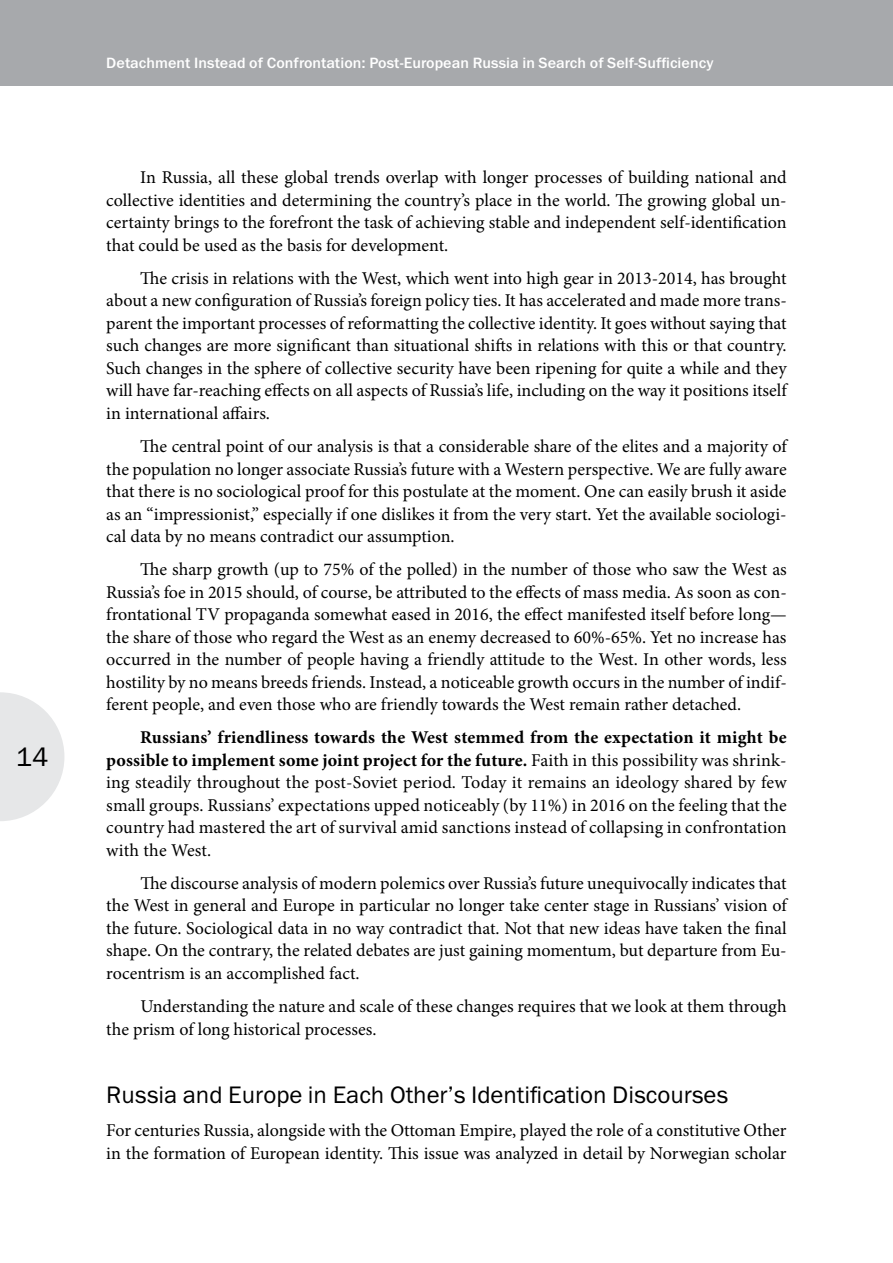
<style>
.page{position:relative;width:893px;height:1263px;background:#fff}
.page>*{position:absolute;margin:0;border:0;box-sizing:border-box;transform-origin:0 0}
.t1{font:27px "Franklin Gothic Book ITC";color:#000}
.t2{font:24px "Franklin Gothic Book ITC";color:#000}
.t3{font:18px/22.5px "Minion Pro";color:#000;text-align:justify}
.t4{font:15px "Franklin Gothic Medium ITC";letter-spacing:.005em;color:#fff}
.s1{font-weight:700}
</style>
<div class="page">
<div style="left:0;top:0;width:893px;height:85px;background:#a7a9ac"></div>
<svg style="left:0;top:692px;width:64px;height:129px"></svg>
<h1 class="t1" style="left:16px;top:739px;width:34px">14</h1>
<p class="t4" style="left:106px;top:54px;width:609px">Detachment Instead of Confrontation: Post-European Russia in Search of Self-Sufficiency</p>
<p class="t3" style="left:106px;top:166px;width:682px;text-indent:34px">In Russia, all these global trends overlap with longer processes of building national and collective identities and determining the country’s place in the world. The growing global un&shy;certainty brings to the forefront the task of achieving stable and independent self-identification that could be used as the basis for development.</p>
<p class="t3" style="left:106px;top:267px;width:682px;text-indent:34px">The crisis in relations with the West, which went into high gear in 2013-2014, has brought about a new configuration of Russia’s foreign policy ties. It has accelerated and made more trans&shy;parent the important processes of reformatting the collective identity. It goes without saying that such changes are more significant than situational shifts in relations with this or that country.<br>Such changes in the sphere of collective security have been ripening for quite a while and they will have far-reaching effects on all aspects of Russia’s life, including on the way it positions itself in international affairs.</p>
<p class="t3" style="left:106px;top:435px;width:682px;text-indent:34px">The central point of our analysis is that a considerable share of the elites and a majority of the population no longer associate Russia’s future with a Western perspective. We are fully aware that there is no sociological proof for this postulate at the moment. One can easily brush it aside as an “impressionist,” especially if one dislikes it from the very start. Yet the available sociologi&shy;cal data by no means contradict our assumption.</p>
<p class="t3" style="left:106px;top:558px;width:682px;text-indent:34px">The sharp growth (up to 75% of the polled) in the number of those who saw the West as Russia’s foe in 2015 should, of course, be attributed to the effects of mass media. As soon as con&shy;frontational TV propaganda somewhat eased in 2016, the effect manifested itself before long— the share of those who regard the West as an enemy decreased to 60%-65%. Yet no increase has occurred in the number of people having a friendly attitude to the West. In other words, less hostility by no means breeds friends. Instead, a noticeable growth occurs in the number of indif&shy;ferent people, and even those who are friendly towards the West remain rather detached.</p>
<p class="t3" style="left:106px;top:726px;width:682px;text-indent:34px"><span class="s1">Russians’ friendliness towards the West stemmed from the expectation it might be possible to implement some joint project for the future.</span> Faith in this possibility was shrink&shy;ing steadily throughout the post-Soviet period. Today it remains an ideology shared by few small groups. Russians’ expectations upped noticeably (by 11%) in 2016 on the feeling that the country had mastered the art of survival amid sanctions instead of collapsing in confrontation with the West.</p>
<p class="t3" style="left:106px;top:872px;width:682px;text-indent:34px">The discourse analysis of modern polemics over Russia’s future unequivocally indicates that the West in general and Europe in particular no longer take center stage in Russians’ vision of the future. Sociological data in no way contradict that. Not that new ideas have taken the final shape. On the contrary, the related debates are just gaining momentum, but departure from Eu&shy;rocentrism is an accomplished fact.</p>
<p class="t3" style="left:106px;top:995px;width:682px;text-indent:34px">Understanding the nature and scale of these changes requires that we look at them through the prism of long historical processes.</p>
<h2 class="t2" style="left:106px;top:1079px;width:623px">Russia and Europe in Each Other’s Identification Discourses</h2>
<p class="t3" style="left:106px;top:1119px;width:682px">For centuries Russia, alongside with the Ottoman Empire, played the role of a constitutive Other in the formation of European identity. This issue was analyzed in detail by Norwegian scholar</p>
</div>
